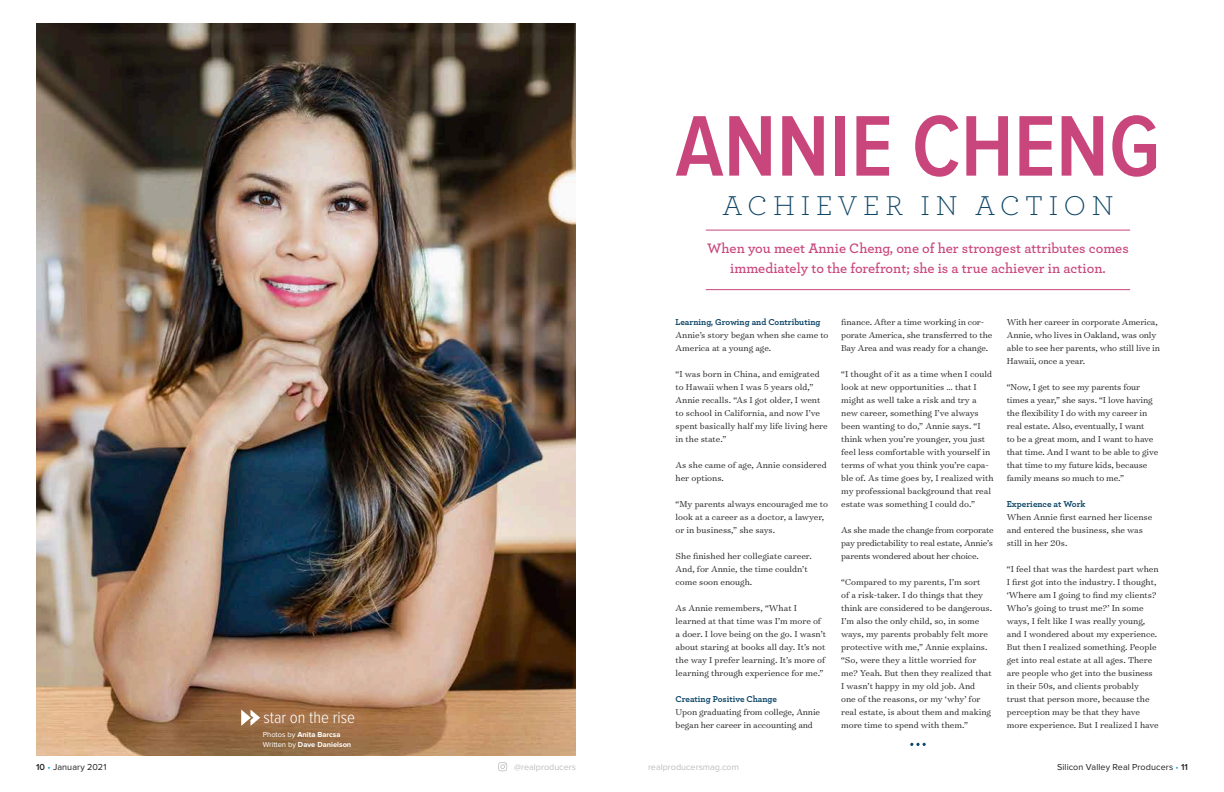
<style>
.page{position:relative;width:1224px;height:792px;background:#fff}
.page>*{position:absolute;margin:0;border:0;box-sizing:border-box;transform-origin:0 0}
.t1{font:600 89.2px "Proxima Nova Cond";color:#c9467c}
.t2{font:300 28.6px "Archer Pro";letter-spacing:.2em;color:#0d4566}
.t3{font:300 17px "Proxima Nova Cond";color:#fff}
.t4{font:600 14.4px/20.4px "Archer Pro";color:#c9467c;text-align:center}
.t5{font:300 9.8px/13px "Surveyor Text";color:#231f20}
.t6{font:700 9px "Archer Pro";color:#0d4566}
.t7{font:9px "Proxima Nova";letter-spacing:.01em;color:#231f20}
.t8{font:9px "Proxima Nova";color:#bcbec0}
.t9{font:700 7.5px/10px "Proxima Nova";color:#fff}
.s1{font-weight:400}
.s2{font-weight:600}
.s3{color:#19a8e0}
</style>
<div class="page">
<svg style="left:498px;top:762px;width:9px;height:9px"></svg>
<img style="left:36px;top:24px;width:540px;height:732px">
<svg style="left:241px;top:710px;width:19px;height:16px"></svg>
<hr style="left:706px;top:289px;width:424px;height:1px;background:#c9467c">
<hr style="left:706px;top:230px;width:424px;height:1px;background:#c9467c">
<svg style="left:910px;top:743px;width:16px;height:3px"></svg>
<h1 class="t1" style="left:676px;top:105px;width:486px">ANNIE CHENG</h1>
<h2 class="t2" style="left:723px;top:187px;width:392px">ACHIEVER IN ACTION</h2>
<h3 class="t3" style="left:263px;top:710px;width:93px">star on the rise</h3>
<p class="t9" style="left:263px;top:730px;width:90px"><span class="s1">Photos by</span> Anita Barcsa<br><span class="s1">Written by</span> Dave Danielson</p>
<h3 class="t4" style="left:707px;top:237px;width:423px">When you meet Annie Cheng, one of her strongest attributes comes immediately to the forefront; she is a true achiever in action.</h3>
<p class="t6" style="left:676px;top:315px;width:146px">Learning, Growing and Contributing</p>
<p class="t5" style="left:676px;top:329px;width:154px">Annie’s story began when she came to<br>America at a young age.</p>
<p class="t5" style="left:676px;top:368px;width:154px">“I was born in China, and emigrated to Hawaii when I was 5 years old,”<br>Annie recalls. “As I got older, I went to school in California, and now I’ve spent basically half my life living here in the state.”</p>
<p class="t5" style="left:676px;top:459px;width:153px">As she came of age, Annie considered her options.</p>
<p class="t5" style="left:676px;top:498px;width:154px">“My parents always encouraged me to look at a career as a doctor, a lawyer, or in business,” she says.</p>
<p class="t5" style="left:676px;top:550px;width:138px">She finished her collegiate career.<br>And, for Annie, the time couldn’t come soon enough.</p>
<p class="t5" style="left:676px;top:602px;width:152px">As Annie remembers, “What I learned at that time was I’m more of a doer. I love being on the go. I wasn’t about staring at books all day. It’s not the way I prefer learning. It’s more of learning through experience for me.”</p>
<p class="t6" style="left:676px;top:692px;width:103px">Creating Positive Change</p>
<p class="t5" style="left:676px;top:706px;width:146px">Upon graduating from college, Annie began her career in accounting and</p>
<p class="t5" style="left:841px;top:316px;width:153px">finance. After a time working in cor&shy;porate America, she transferred to the<br>Bay Area and was ready for a change.</p>
<p class="t5" style="left:841px;top:368px;width:154px">“I thought of it as a time when I could look at new opportunities … that I might as well take a risk and try a new career, something I’ve always been wanting to do,” Annie says. “I think when you’re younger, you just feel less comfortable with yourself in terms of what you think you’re capa&shy;ble of. As time goes by, I realized with my professional background that real estate was something I could do.”</p>
<p class="t5" style="left:841px;top:524px;width:154px;text-align:justify">As she made the change from corporate pay predictability to real estate, Annie’s parents wondered about her choice.</p>
<p class="t5" style="left:841px;top:576px;width:153px">“Compared to my parents, I’m sort<br>of a risk-taker. I do things that they think are considered to be dangerous.<br>I’m also the only child, so, in some ways, my parents probably felt more protective with me,” Annie explains. “So, were they a little worried for me? Yeah. But then they realized that I wasn’t happy in my old job. And one of the reasons, or my ‘why’ for real estate, is about them and making more time to spend with them.”</p>
<p class="t5" style="left:1007px;top:316px;width:155px">With her career in corporate America, Annie, who lives in Oakland, was only able to see her parents, who still live in Hawaii, once a year.</p>
<p class="t5" style="left:1007px;top:381px;width:153px">“Now, I get to see my parents four times a year,” she says. “I love having the flexibility I do with my career in real estate. Also, eventually, I want<br>to be a great mom, and I want to have that time. And I want to be able to give that time to my future kids, because family means so much to me.”</p>
<p class="t6" style="left:1007px;top:497px;width:80px">Experience at Work</p>
<p class="t5" style="left:1007px;top:511px;width:147px">When Annie first earned her license and entered the business, she was still in her 20s.</p>
<p class="t5" style="left:1007px;top:563px;width:153px">“I feel that was the hardest part when I first got into the industry. I thought, ‘Where am I going to find my clients?<br>Who’s going to trust me?’ In some ways, I felt like I was really young, and I wondered about my experience.<br>But then I realized something. People get into real estate at all ages. There are people who get into the business in their 50s, and clients probably trust that person more, because the perception may be that they have more experience. But I realized I have</p>
<p class="t7" style="left:36px;top:762px;width:72px"><span class="s2">10</span> <span class="s3">•</span> January 2021</p>
<p class="t8" style="left:514px;top:762px;width:63px">@realproducers</p>
<p class="t8" style="left:648px;top:762px;width:92px">realproducersmag.com</p>
<p class="t7" style="left:1057px;top:762px;width:132px">Silicon Valley Real Producers <span class="s3">•</span> <span class="s2">11</span></p>
</div>
